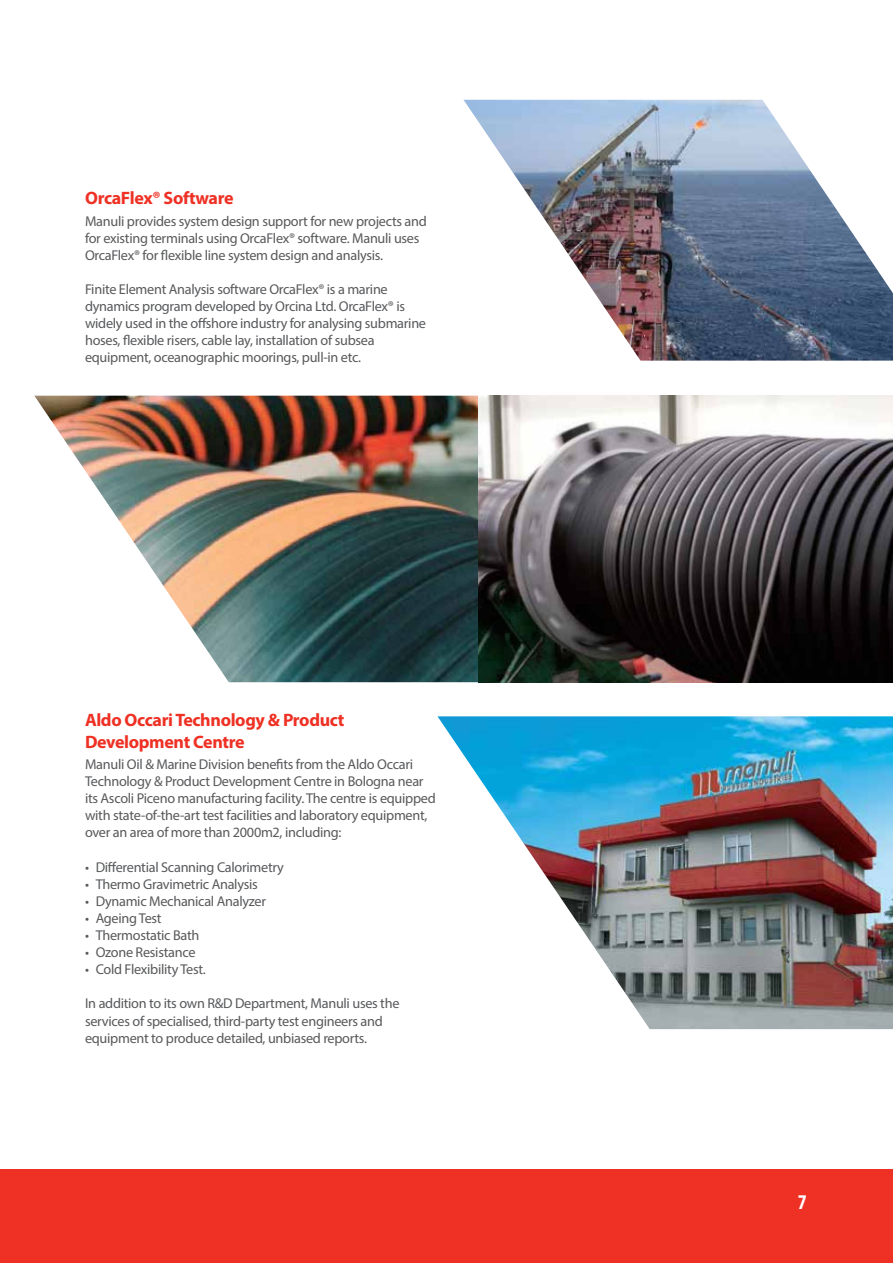
<style>
.page{position:relative;width:893px;height:1263px;background:#fff}
.page>*{position:absolute;margin:0;border:0;box-sizing:border-box;transform-origin:0 0}
.t1{font:700 condensed 21px "Myriad Pro";color:#fff}
.t2{font:700 18px/21.6px "Myriad Pro";letter-spacing:-.02em;color:#ee3124}
.t3{font:14.25px/17.1px "Myriad Pro";letter-spacing:-.02em;color:#58595b}
</style>
<div class="page">
<div style="left:0;top:1169px;width:893px;height:94px;background:#ee3124"></div>
<img style="left:34px;top:396px;width:859px;height:286px">
<img style="left:437px;top:716px;width:456px;height:313px">
<img style="left:464px;top:100px;width:429px;height:261px">
<p class="t2" style="left:85px;top:187px;width:150px">OrcaFlex® Software</p>
<p class="t3" style="left:85px;top:212px;width:343px">Manuli provides system design support for new projects and for existing terminals using OrcaFlex® software. Manuli uses<br>OrcaFlex® for flexible line system design and analysis.</p>
<p class="t3" style="left:85px;top:280px;width:343px">Finite Element Analysis software OrcaFlex® is a marine dynamics program developed by Orcina Ltd. OrcaFlex® is widely used in the offshore industry for analysing submarine hoses, flexible risers, cable lay, installation of subsea equipment, oceanographic moorings, pull-in etc.</p>
<p class="t2" style="left:85px;top:708px;width:261px">Aldo Occari Technology &amp; Product<br>Development Centre</p>
<p class="t3" style="left:85px;top:755px;width:352px">Manuli Oil &amp; Marine Division benefits from the Aldo Occari Technology &amp; Product Development Centre in Bologna near its Ascoli Piceno manufacturing facility. The centre is equipped with state-of-the-art test facilities and laboratory equipment, over an area of more than 2000m2, including:</p>
<p class="t3" style="left:85px;top:858px;width:200px">• Differential Scanning Calorimetry</p>
<p class="t3" style="left:85px;top:875px;width:174px">• Thermo Gravimetric Analysis</p>
<p class="t3" style="left:85px;top:892px;width:183px">• Dynamic Mechanical Analyzer</p>
<p class="t3" style="left:85px;top:909px;width:78px">• AgeingTest</p>
<p class="t3" style="left:85px;top:926px;width:116px">• Thermostatic Bath</p>
<p class="t3" style="left:85px;top:943px;width:112px">• Ozone Resistance</p>
<p class="t3" style="left:85px;top:961px;width:122px">• Cold Flexibility Test.</p>
<p class="t3" style="left:85px;top:995px;width:316px">In addition to its own R&amp;D Department, Manuli uses the services of specialised, third-party test engineers and equipment to produce detailed, unbiased reports.</p>
<h1 class="t1" style="left:769px;top:1188px;width:39px">9 7</h1>
</div>
